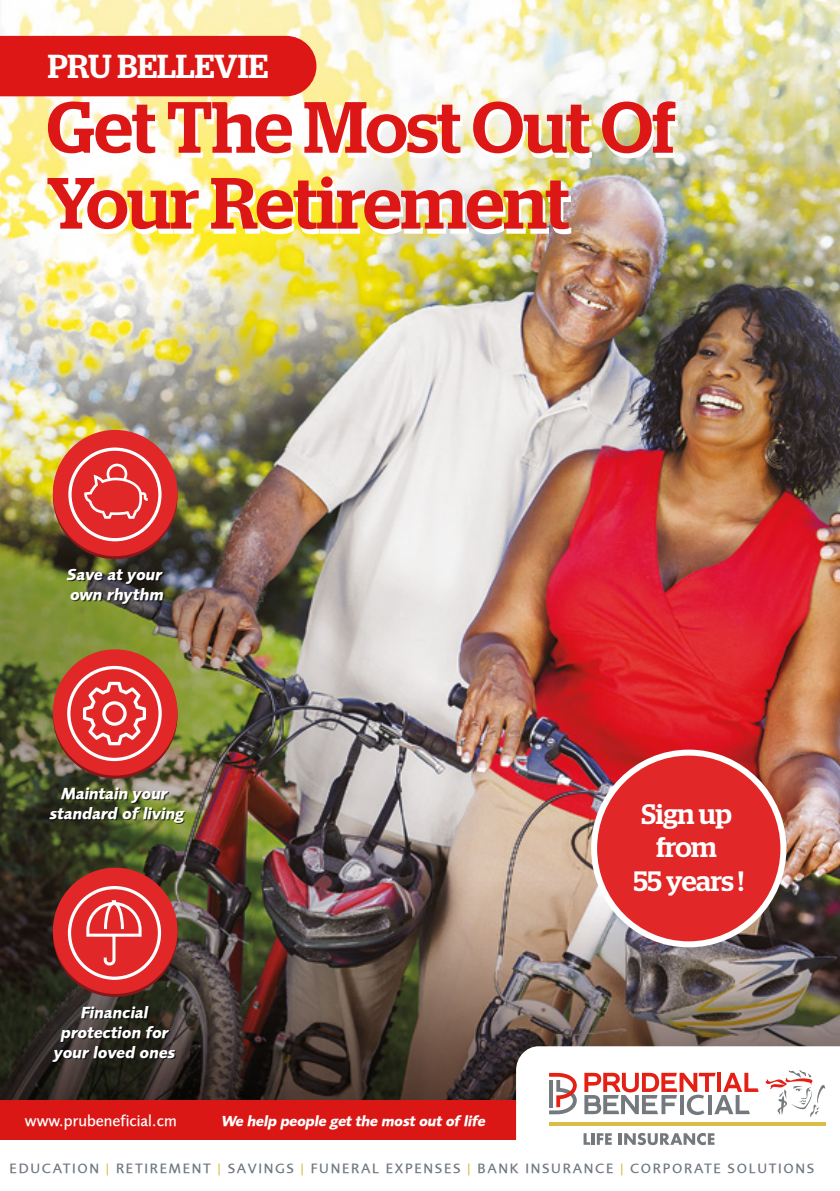
<style>
.page{position:relative;width:840px;height:1191px;background:#fff}
.page>*{position:absolute;margin:0;border:0;box-sizing:border-box;transform-origin:0 0}
.t1{font:500 72.4px/75.8px "Stag";letter-spacing:-.015em;color:#dc1715}
.t2{font:500 33.2px "Stag";color:#fff}
.t3{font:500 28px/33.6px "Stag";letter-spacing:-.01em;color:#fff;text-align:center}
.t4{font:italic 700 16.6px/20px "Pru Sans Extra";letter-spacing:-.01em;color:#fff;text-align:center}
.t5{font:16px "Pru Sans Extra";color:#fff}
.t6{font:italic 700 15px "Pru Sans Extra";letter-spacing:-.025em;color:#fff}
.t7{font:14px "Pru Sans Extra";letter-spacing:.12em;color:#6f7780}
.s1{color:#d9bc46}
</style>
<div class="page">
<img style="left:0;top:0;width:839px;height:1100px">
<svg style="left:53px;top:870px;width:124px;height:127px"></svg>
<div style="left:53px;top:867px;width:124px;height:127px;background:#e12727;border-radius:50%"></div>
<svg style="left:68px;top:886px;width:93px;height:93px"></svg>
<svg style="left:53px;top:652px;width:124px;height:126px"></svg>
<div style="left:53px;top:649px;width:124px;height:126px;background:#e12727;border-radius:50%"></div>
<svg style="left:67px;top:666px;width:95px;height:95px"></svg>
<svg style="left:53px;top:433px;width:124px;height:126px"></svg>
<div style="left:53px;top:430px;width:124px;height:126px;background:#e12727;border-radius:50%"></div>
<svg style="left:68px;top:447px;width:93px;height:94px"></svg>
<div style="left:0;top:1100px;width:839px;height:40px;background:#db1715"></div>
<div style="left:0;top:1139px;width:839px;height:52px;background:#fff"></div>
<svg style="left:515px;top:1046px;width:324px;height:100px"></svg>
<svg style="left:548px;top:1072px;width:28px;height:42px"></svg>
<svg style="left:764px;top:1069px;width:61px;height:48px"></svg>
<svg style="left:583px;top:1133px;width:28px;height:11px"></svg>
<svg style="left:618px;top:1132px;width:96px;height:13px"></svg>
<svg style="left:548px;top:1121px;width:276px;height:4px"></svg>
<svg style="left:584px;top:1072px;width:174px;height:43px"></svg>
<div style="left:0;top:36px;width:316px;height:60px;background:#dc1715"></div>
<div style="left:593px;top:752px;width:190px;height:192px;background:#e12727;border-radius:50%"></div>
<div style="left:590px;top:749px;width:196px;height:198px;border:6px solid #fff;border-radius:50%"></div>
<h2 class="t2" style="left:48px;top:47px;width:222px">PRU BELLEVIE</h2>
<h1 class="t1" style="left:47px;top:89px;width:630px">Get The Most Out Of<br>Your Retirement</h1>
<p class="t4" style="left:67px;top:565px;width:98px;text-align:left">Save at your own rhythm</p>
<p class="t4" style="left:50px;top:784px;width:136px">Maintain your standard of living</p>
<p class="t4" style="left:54px;top:1003px;width:123px">Financial protection for your loved ones</p>
<h3 class="t3" style="left:633px;top:796px;width:111px">Sign up from<br>55 years !</h3>
<p class="t5" style="left:25px;top:1111px;width:153px">www.prubeneficial.cm</p>
<p class="t6" style="left:222px;top:1112px;width:265px">We help people get the most out of life</p>
<p class="t7" style="left:10px;top:1159px;width:805px">EDUCATION <span class="s1">|</span> RETIREMENT <span class="s1">|</span> SAVINGS <span class="s1">|</span> FUNERAL EXPENSES <span class="s1">|</span> BANK INSURANCE <span class="s1">|</span> CORPORATE SOLUTIONS</p>
</div>
